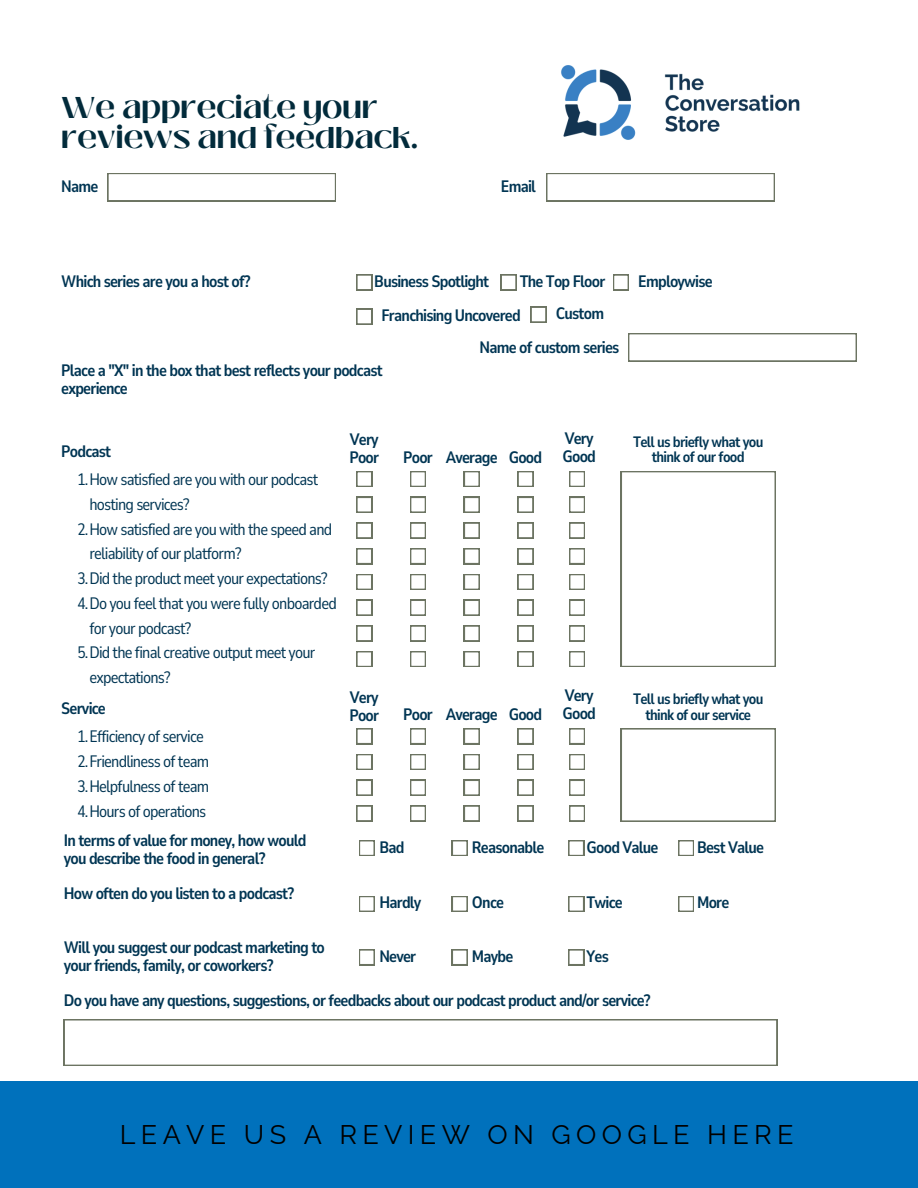
<style>
.page{position:relative;width:918px;height:1188px;background:#fff}
.page>*{position:absolute;margin:0;border:0;box-sizing:border-box;transform-origin:0 0}
.t1{font:700 30px/29.2px "Black Mango";color:#022b3b}
.t2{font:27px "Raleway";letter-spacing:.2em;color:#000}
.t3{font:700 16.5px/18px "Nunito Sans 10 pt Condensed";letter-spacing:-.045em;color:#013553}
.t4{font:16.5px/24.8px "Nunito Sans 10 pt Condensed";letter-spacing:-.045em;color:#013553}
.t5{font:700 15px/15.8px "Nunito Sans 10 pt Condensed";letter-spacing:-.045em;color:#013553;text-align:center}
</style>
<div class="page">
<svg style="left:357px;top:728px;width:15px;height:16px"></svg>
<svg style="left:357px;top:754px;width:15px;height:16px"></svg>
<svg style="left:410px;top:728px;width:16px;height:16px"></svg>
<svg style="left:410px;top:754px;width:16px;height:16px"></svg>
<svg style="left:464px;top:728px;width:16px;height:16px"></svg>
<svg style="left:464px;top:754px;width:16px;height:16px"></svg>
<svg style="left:518px;top:728px;width:15px;height:16px"></svg>
<svg style="left:518px;top:754px;width:15px;height:16px"></svg>
<svg style="left:569px;top:728px;width:16px;height:16px"></svg>
<svg style="left:621px;top:728px;width:155px;height:94px"></svg>
<svg style="left:64px;top:1019px;width:713px;height:47px"></svg>
<svg style="left:569px;top:754px;width:16px;height:16px"></svg>
<svg style="left:357px;top:780px;width:15px;height:16px"></svg>
<svg style="left:410px;top:780px;width:16px;height:16px"></svg>
<svg style="left:464px;top:780px;width:16px;height:16px"></svg>
<svg style="left:518px;top:780px;width:15px;height:16px"></svg>
<svg style="left:569px;top:780px;width:16px;height:16px"></svg>
<svg style="left:357px;top:806px;width:15px;height:15px"></svg>
<svg style="left:357px;top:275px;width:15px;height:15px"></svg>
<svg style="left:359px;top:840px;width:16px;height:16px"></svg>
<svg style="left:359px;top:896px;width:16px;height:16px"></svg>
<svg style="left:359px;top:950px;width:16px;height:15px"></svg>
<svg style="left:108px;top:173px;width:228px;height:28px"></svg>
<svg style="left:546px;top:173px;width:229px;height:28px"></svg>
<svg style="left:410px;top:806px;width:16px;height:15px"></svg>
<svg style="left:501px;top:275px;width:15px;height:15px"></svg>
<svg style="left:464px;top:806px;width:16px;height:15px"></svg>
<svg style="left:613px;top:275px;width:16px;height:15px"></svg>
<svg style="left:452px;top:840px;width:16px;height:16px"></svg>
<svg style="left:452px;top:896px;width:16px;height:16px"></svg>
<svg style="left:452px;top:950px;width:16px;height:15px"></svg>
<svg style="left:518px;top:806px;width:15px;height:15px"></svg>
<svg style="left:569px;top:806px;width:16px;height:15px"></svg>
<svg style="left:568px;top:840px;width:16px;height:16px"></svg>
<svg style="left:568px;top:896px;width:16px;height:16px"></svg>
<svg style="left:568px;top:950px;width:16px;height:15px"></svg>
<svg style="left:678px;top:840px;width:16px;height:16px"></svg>
<svg style="left:678px;top:896px;width:16px;height:16px"></svg>
<svg style="left:357px;top:471px;width:15px;height:16px"></svg>
<svg style="left:357px;top:497px;width:15px;height:16px"></svg>
<svg style="left:410px;top:471px;width:16px;height:16px"></svg>
<svg style="left:410px;top:497px;width:16px;height:16px"></svg>
<svg style="left:464px;top:471px;width:16px;height:16px"></svg>
<svg style="left:464px;top:497px;width:16px;height:16px"></svg>
<svg style="left:518px;top:471px;width:15px;height:16px"></svg>
<svg style="left:518px;top:497px;width:15px;height:16px"></svg>
<svg style="left:569px;top:471px;width:16px;height:16px"></svg>
<svg style="left:621px;top:471px;width:155px;height:196px"></svg>
<svg style="left:569px;top:497px;width:16px;height:16px"></svg>
<svg style="left:357px;top:523px;width:15px;height:15px"></svg>
<svg style="left:410px;top:523px;width:16px;height:15px"></svg>
<svg style="left:464px;top:523px;width:16px;height:15px"></svg>
<svg style="left:518px;top:523px;width:15px;height:15px"></svg>
<svg style="left:569px;top:523px;width:16px;height:15px"></svg>
<svg style="left:357px;top:548px;width:15px;height:16px"></svg>
<svg style="left:410px;top:548px;width:16px;height:16px"></svg>
<svg style="left:464px;top:548px;width:16px;height:16px"></svg>
<svg style="left:518px;top:548px;width:15px;height:16px"></svg>
<svg style="left:569px;top:548px;width:16px;height:16px"></svg>
<svg style="left:357px;top:574px;width:15px;height:16px"></svg>
<svg style="left:410px;top:574px;width:16px;height:16px"></svg>
<svg style="left:464px;top:574px;width:16px;height:16px"></svg>
<svg style="left:518px;top:574px;width:15px;height:16px"></svg>
<svg style="left:569px;top:574px;width:16px;height:16px"></svg>
<svg style="left:357px;top:600px;width:15px;height:15px"></svg>
<svg style="left:410px;top:600px;width:16px;height:15px"></svg>
<svg style="left:464px;top:600px;width:16px;height:15px"></svg>
<svg style="left:518px;top:600px;width:15px;height:15px"></svg>
<svg style="left:569px;top:600px;width:16px;height:15px"></svg>
<svg style="left:357px;top:626px;width:15px;height:15px"></svg>
<svg style="left:410px;top:626px;width:16px;height:15px"></svg>
<svg style="left:464px;top:626px;width:16px;height:15px"></svg>
<svg style="left:518px;top:626px;width:15px;height:15px"></svg>
<svg style="left:569px;top:626px;width:16px;height:15px"></svg>
<svg style="left:357px;top:651px;width:15px;height:16px"></svg>
<svg style="left:410px;top:651px;width:16px;height:16px"></svg>
<svg style="left:464px;top:651px;width:16px;height:16px"></svg>
<svg style="left:518px;top:651px;width:15px;height:16px"></svg>
<svg style="left:569px;top:651px;width:16px;height:16px"></svg>
<svg style="left:357px;top:309px;width:15px;height:15px"></svg>
<svg style="left:531px;top:307px;width:15px;height:15px"></svg>
<svg style="left:628px;top:333px;width:229px;height:28px"></svg>
<img style="left:561px;top:65px;width:239px;height:75px">
<div style="left:0;top:1082px;width:918px;height:106px;background:#0071bc"></div>
<h3 class="t1" style="left:61px;top:93px;width:358px">We appreciate your reviews and feedback.</h3>
<h3 class="t3" style="left:61px;top:177px;width:39px">Name</h3>
<h3 class="t3" style="left:501px;top:177px;width:37px">Email</h3>
<h3 class="t3" style="left:61px;top:272px;width:191px">Which series are you a host of?</h3>
<h3 class="t3" style="left:374px;top:272px;width:116px">Business Spotlight</h3>
<h3 class="t3" style="left:520px;top:272px;width:87px">The Top Floor</h3>
<h3 class="t3" style="left:638px;top:272px;width:76px">Employwise</h3>
<h3 class="t3" style="left:556px;top:305px;width:50px">Custom</h3>
<h3 class="t3" style="left:480px;top:339px;width:141px">Name of custom series</h3>
<h2 class="t3" style="left:382px;top:307px;width:141px">Franchising Uncovered</h2>
<h3 class="t3" style="left:61px;top:361px;width:323px">Place a "X" in the box that best reflects your podcast experience</h3>
<h3 class="t3" style="left:61px;top:442px;width:51px">Podcast</h3>
<h3 class="t4" style="left:89px;top:467px;width:231px;text-indent:-12px">1.How satisfied are you with our podcast hosting services?</h3>
<h3 class="t4" style="left:89px;top:517px;width:244px;text-indent:-12px">2.How satisfied are you with the speed and reliability of our platform?</h3>
<h3 class="t4" style="left:77px;top:566px;width:252px">3.Did the product meet your expectations?</h3>
<h3 class="t4" style="left:89px;top:591px;width:249px;text-indent:-12px">4.Do you feel that you were fully onboarded for your podcast?</h3>
<h3 class="t4" style="left:89px;top:641px;width:228px;text-indent:-12px">5.Did the final creative output meet your expectations?</h3>
<h3 class="t3" style="left:61px;top:700px;width:46px">Service</h3>
<p class="t4" style="left:77px;top:725px;width:128px">1.Efficiency of service</p>
<p class="t4" style="left:77px;top:749px;width:133px">2.Friendliness of team</p>
<p class="t4" style="left:77px;top:774px;width:133px">3.Helpfulness of team</p>
<p class="t4" style="left:77px;top:799px;width:130px">4.Hours of operations</p>
<h3 class="t3" style="left:349px;top:431px;width:31px">Very<br>Poor</h3>
<p class="t3" style="left:349px;top:688px;width:31px">Very<br>Poor</p>
<h3 class="t3" style="left:403px;top:448px;width:31px">Poor</h3>
<h3 class="t3" style="left:446px;top:448px;width:54px">Average</h3>
<h3 class="t3" style="left:509px;top:448px;width:35px">Good</h3>
<h3 class="t3" style="left:403px;top:705px;width:31px">Poor</h3>
<h3 class="t3" style="left:446px;top:705px;width:54px">Average</h3>
<h3 class="t3" style="left:509px;top:705px;width:35px">Good</h3>
<h3 class="t3" style="left:563px;top:429px;width:35px">Very<br>Good</h3>
<h3 class="t5" style="left:633px;top:434px;width:132px">Tell us briefly what you think of our food</h3>
<h3 class="t3" style="left:563px;top:687px;width:35px">Very<br>Good</h3>
<h3 class="t5" style="left:633px;top:692px;width:132px">Tell us briefly what you think of our service</h3>
<h3 class="t3" style="left:64px;top:832px;width:244px">In terms of value for money, how would you describe the food in general?</h3>
<h3 class="t3" style="left:64px;top:885px;width:232px">How often do you listen to a podcast?</h3>
<h3 class="t3" style="left:64px;top:938px;width:263px">Will you suggest our podcast marketing to your friends, family, or coworkers?</h3>
<h3 class="t3" style="left:64px;top:992px;width:588px">Do you have any questions, suggestions, or feedbacks about our podcast product and/or service?</h3>
<h3 class="t3" style="left:587px;top:838px;width:74px">Good Value</h3>
<h3 class="t3" style="left:379px;top:838px;width:27px">Bad</h3>
<p class="t3" style="left:472px;top:838px;width:74px">Reasonable</p>
<h3 class="t3" style="left:587px;top:894px;width:38px">Twice</h3>
<p class="t3" style="left:472px;top:894px;width:34px">Once</p>
<h3 class="t3" style="left:379px;top:894px;width:44px">Hardly</h3>
<h3 class="t3" style="left:379px;top:947px;width:38px">Never</h3>
<h3 class="t3" style="left:587px;top:947px;width:24px">Yes</h3>
<p class="t3" style="left:472px;top:947px;width:43px">Maybe</p>
<h3 class="t3" style="left:697px;top:838px;width:69px">Best Value</h3>
<p class="t3" style="left:697px;top:894px;width:34px">More</p>
<h1 class="t2" style="left:120px;top:1118px;width:675px">LEAVE US A REVIEW ON GOOGLE HERE</h1>
</div>
